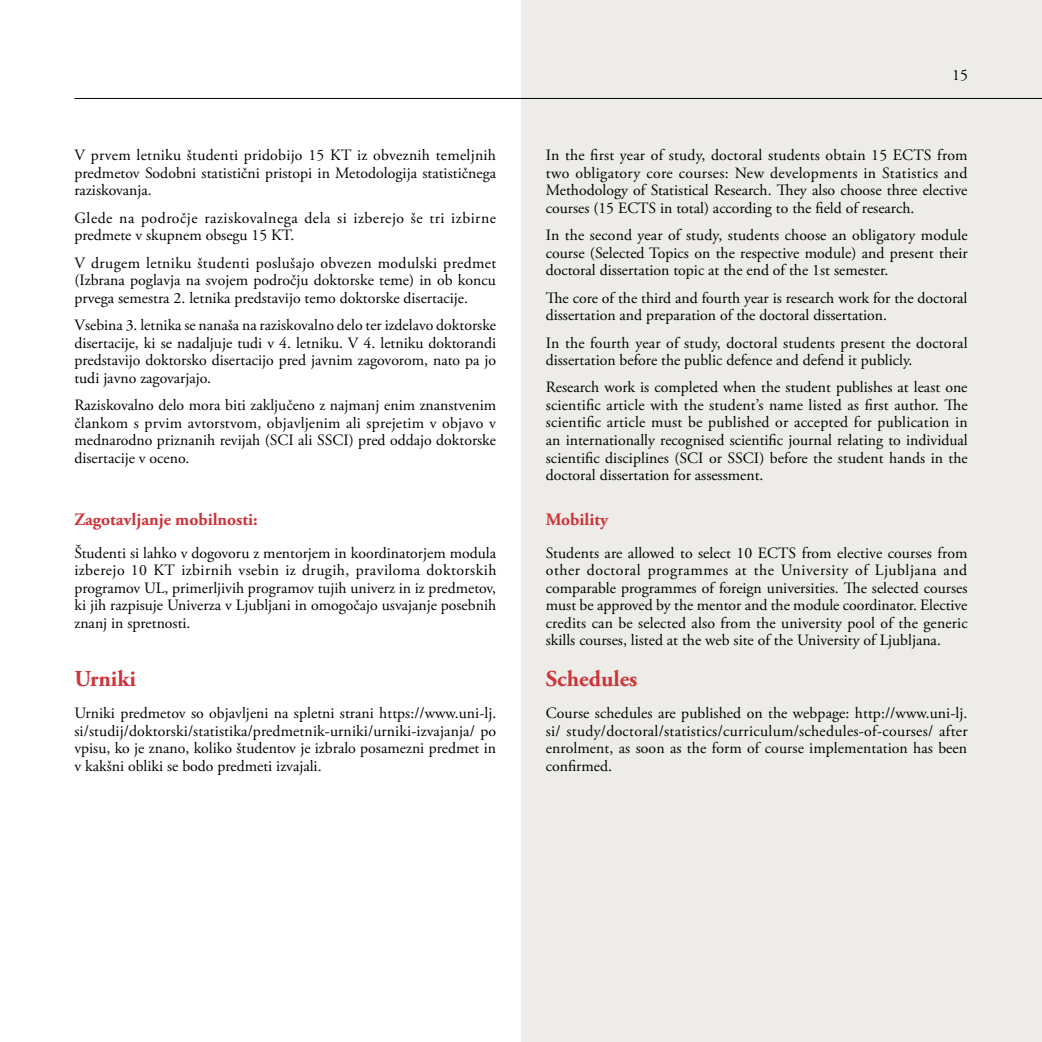
<style>
.page{position:relative;width:1042px;height:1042px;background:#fff}
.page>*{position:absolute;margin:0;border:0;box-sizing:border-box;transform-origin:0 0}
.t1{font:700 22.75px "Adobe Garamond Pro";color:#ce343a}
.t2{font:700 17.5px "Adobe Garamond Pro";color:#ce343a}
.t3{font:15.75px/17.5px "Adobe Garamond Pro";color:#000;text-align:justify}
.t4{font:15.75px/17.5px "Adobe Garamond Pro";letter-spacing:.035em;color:#000}
</style>
<div class="page">
<div style="left:522px;top:0;width:520px;height:1042px;background:#edece8"></div>
<hr style="left:0;top:0;width:1px;height:1042px;background:#edece8">
<hr style="left:74px;top:98px;width:968px;height:1px;background:#000">
<p class="t3" style="left:74px;top:147px;width:423px">V prvem letniku študenti pridobijo 15 KT iz obveznih temeljnih predmetov Sodobni statistični pristopi in Metodologija statističnega raziskovanja.</p>
<p class="t4" style="left:74px;top:209px;width:423px">Glede na področje raziskovalnega dela si izberejo še tri izbirne predmete v skupnem obsegu 15 KT.</p>
<p class="t3" style="left:74px;top:254px;width:423px">V drugem letniku študenti poslušajo obvezen modulski predmet (Izbrana poglavja na svojem področju doktorske teme) in ob koncu prvega semestra 2. letnika predstavijo temo doktorske disertacije.</p>
<p class="t3" style="left:74px;top:317px;width:423px">Vsebina 3. letnika se nanaša na raziskovalno delo ter izdelavo doktorske disertacije, ki se nadaljuje tudi v 4. letniku. V 4. letniku doktorandi predstavijo doktorsko disertacijo pred javnim zagovorom, nato pa jo tudi javno zagovarjajo.</p>
<p class="t3" style="left:74px;top:397px;width:423px">Raziskovalno delo mora biti zaključeno z najmanj enim znanstvenim člankom s prvim avtorstvom, objavljenim ali sprejetim v objavo v mednarodno priznanih revijah (SCI ali SSCI) pred oddajo doktorske disertacije v oceno.</p>
<p class="t2" style="left:74px;top:510px;width:185px">Zagotavljanje mobilnosti:</p>
<p class="t3" style="left:74px;top:544px;width:423px">Študenti si lahko v dogovoru z mentorjem in koordinatorjem modula izberejo 10 KT izbirnih vsebin iz drugih, praviloma doktorskih programov UL, primerljivih programov tujih univerz in iz predmetov, ki jih razpisuje Univerza v Ljubljani in omogočajo usvajanje posebnih znanj in spretnosti.</p>
<h1 class="t1" style="left:74px;top:665px;width:63px">Urniki</h1>
<p class="t3" style="left:74px;top:705px;width:423px">Urniki predmetov so objavljeni na spletni strani https://www.uni-lj. si/studij/doktorski/statistika/predmetnik-urniki/urniki-izvajanja/ po vpisu, ko je znano, koliko študentov je izbralo posamezni predmet in v kakšni obliki se bodo predmeti izvajali.</p>
<p class="t3" style="left:952px;top:67px;width:17px">15</p>
<p class="t3" style="left:546px;top:147px;width:423px">In the first year of study, doctoral students obtain 15 ECTS from two obligatory core courses: New developments in Statistics and Methodology of Statistical Research. They also choose three elective courses (15 ECTS in total) according to the field of research.</p>
<p class="t3" style="left:546px;top:227px;width:423px">In the second year of study, students choose an obligatory module course (Selected Topics on the respective module) and present their doctoral dissertation topic at the end of the 1st semester.</p>
<p class="t3" style="left:546px;top:289px;width:423px">The core of the third and fourth year is research work for the doctoral dissertation and preparation of the doctoral dissertation.</p>
<p class="t3" style="left:546px;top:334px;width:423px">In the fourth year of study, doctoral students present the doctoral dissertation before the public defence and defend it publicly.</p>
<p class="t3" style="left:546px;top:379px;width:423px">Research work is completed when the student publishes at least one scientific article with the student’s name listed as first author. The scientific article must be published or accepted for publication in an internationally recognised scientific journal relating to individual scientific disciplines (SCI or SSCI) before the student hands in the doctoral dissertation for assessment.</p>
<p class="t2" style="left:546px;top:510px;width:64px">Mobility</p>
<p class="t3" style="left:546px;top:544px;width:423px">Students are allowed to select 10 ECTS from elective courses from other doctoral programmes at the University of Ljubljana and comparable programmes of foreign universities. The selected courses must be approved by the mentor and the module coordinator. Elective credits can be selected also from the university pool of the generic skills courses, listed at the web site of the University of Ljubljana.</p>
<h1 class="t1" style="left:546px;top:665px;width:93px">Schedules</h1>
<p class="t3" style="left:546px;top:705px;width:423px">Course schedules are published on the webpage: http://www.uni-lj. si/ study/doctoral/statistics/curriculum/schedules-of-courses/ after enrolment, as soon as the form of course implementation has been confirmed.</p>
</div>
